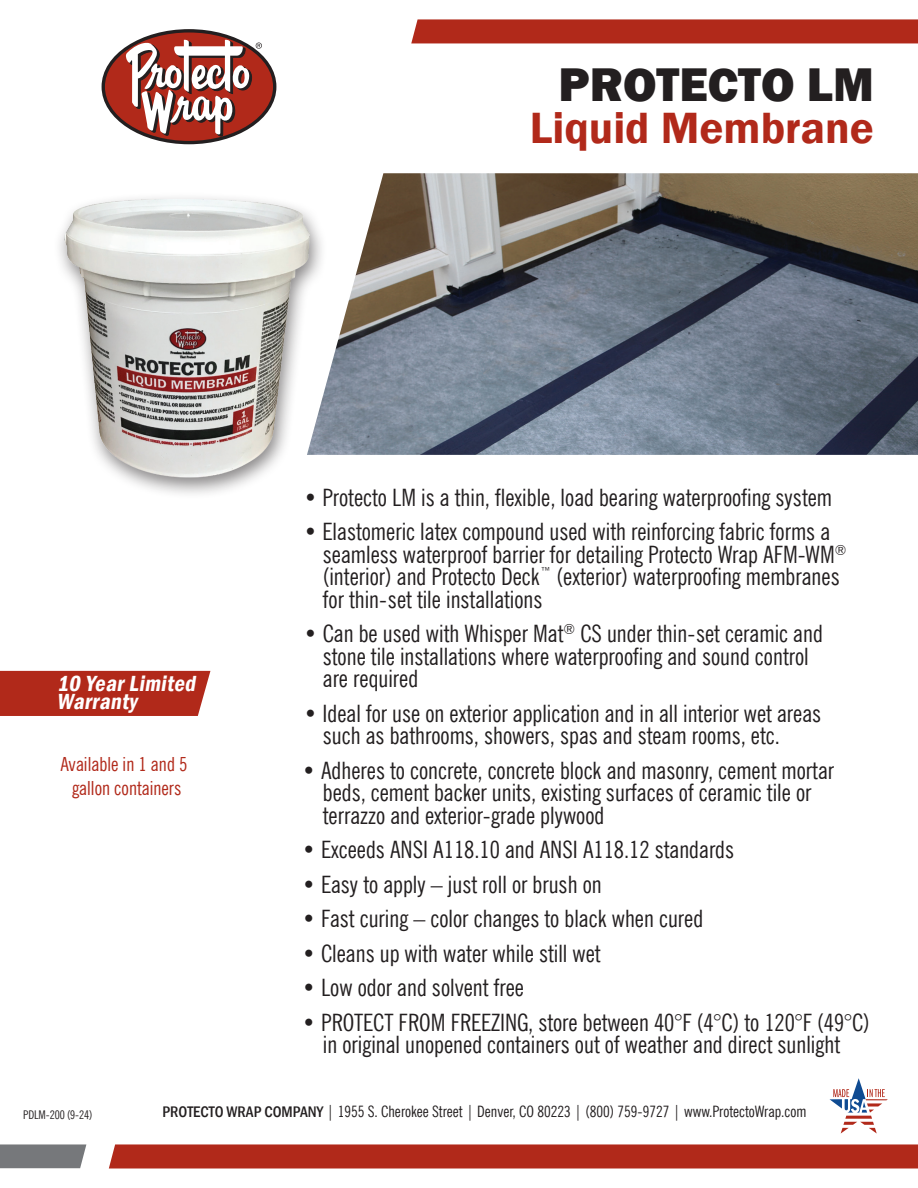
<style>
.page{position:relative;width:918px;height:1188px;background:#fff}
.page>*{position:absolute;margin:0;border:0;box-sizing:border-box;transform-origin:0 0}
.t1{font:800 48.6px "Franklin Gothic";color:#231f20}
.t2{font:600 45px "Franklin Gothic";color:#b1291a}
.t3{font:condensed 24px/22.5px "News Gothic BT";color:#231f20}
.t4{font:italic 600 condensed 22.5px/18px "Franklin Gothic";color:#fff}
.t5{font:condensed 19.5px/24px "News Gothic BT";color:#b1291a;text-align:center}
.t6{font:condensed 15.75px "News Gothic BT";color:#231f20}
.t7{font:condensed 12px "News Gothic BT";letter-spacing:-.01em;color:#231f20}
.s1{font-family:"Franklin Gothic";font-weight:500}
</style>
<div class="page">
<div style="left:411px;top:19px;width:507px;height:24px;background:#b1291a"></div>
<svg style="left:109px;top:1144px;width:809px;height:25px;background:#b43223"></svg>
<svg style="left:0;top:1144px;width:86px;height:24px;background:#7c7e81"></svg>
<svg style="left:103px;top:30px;width:172px;height:112px;background:#9a271a"></svg>
<svg style="left:126px;top:40px;width:136px;height:96px"></svg>
<div style="left:102px;top:29px;width:174px;height:115px;border:3px solid #231f20;border-radius:50%"></div>
<img style="left:327px;top:173px;width:591px;height:282px">
<div style="left:53px;top:192px;width:274px;height:308px;background:#231f20;opacity:.54"></div>
<img style="left:56px;top:192px;width:268px;height:298px">
<div style="left:0;top:671px;width:210px;height:45px;background:#b1291a"></div>
<svg style="left:830px;top:1078px;width:58px;height:56px"></svg>
<h1 class="t1" style="left:559px;top:53px;width:317px">PROTECTO LM</h1>
<h2 class="t2" style="left:530px;top:100px;width:346px">Liquid Membrane</h2>
<p class="t4" style="left:57px;top:674px;width:145px">10 YearLimited<br>Warranty</p>
<p class="t5" style="left:60px;top:752px;width:129px">Available in 1 and 5 gallon containers</p>
<p class="t3" style="left:303px;top:486px;width:530px">• Protecto LM is a thin, flexible, load bearing waterproofing system</p>
<p class="t3" style="left:323px;top:520px;width:525px;text-indent:-19px">• Elastomeric latex compound used with reinforcing fabric forms a seamless waterproof barrier for detailing Protecto Wrap AFM-WM<sup>® </sup>(interior) and Protecto Deck<sup>™</sup> (exterior) waterproofing membranes for thin-set tile installations</p>
<p class="t3" style="left:323px;top:622px;width:502px;text-indent:-19px">• Can be used with Whisper Mat<sup>®</sup> CS under thin-set ceramic and stone tile installations where waterproofing and sound control are required</p>
<p class="t3" style="left:323px;top:702px;width:500px;text-indent:-19px">• Ideal for use on exterior application and in all interior wet areas such as bathrooms, showers, spas and steam rooms, etc.</p>
<p class="t3" style="left:323px;top:759px;width:513px;text-indent:-21px">• Adheres to concrete, concrete block and masonry, cement mortar beds, cement backer units, existing surfaces of ceramic tile or terrazzo and exterior-grade plywood</p>
<p class="t3" style="left:302px;top:838px;width:434px">• Exceeds ANSI A118.10 and ANSI A118.12 standards</p>
<p class="t3" style="left:302px;top:873px;width:301px">• Easy to apply – just roll or brush on</p>
<p class="t3" style="left:302px;top:907px;width:403px">• Fast curing – color changes to black when cured</p>
<p class="t3" style="left:302px;top:942px;width:300px">• Cleans up with water while still wet</p>
<p class="t3" style="left:302px;top:976px;width:224px">• Low odor and solvent free</p>
<p class="t3" style="left:302px;top:1011px;width:570px;text-align:center">• PROTECT FROM FREEZING, store between 40°F (4°C) to 120°F (49°C) in original unopened containers out of weather and direct sunlight</p>
<p class="t7" style="left:23px;top:1107px;width:71px">PDLM-200 (9-24)</p>
<p class="t6" style="left:162px;top:1102px;width:646px"><span class="s1">PROTECTO WRAP COMPANY</span> | 1955 S. Cherokee Street | Denver, CO 80223 | (800) 759-9727 | www.ProtectoWrap.com</p>
</div>
